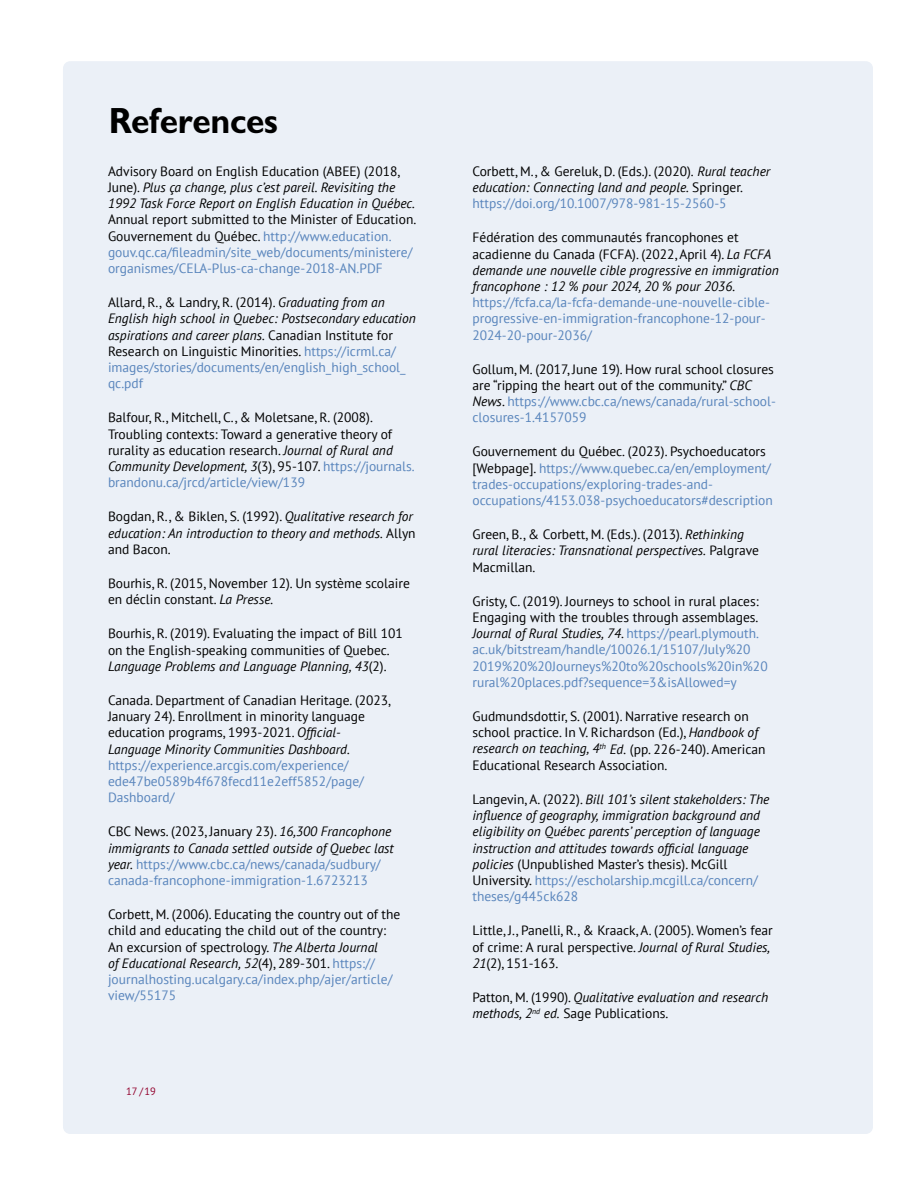
<style>
.page{position:relative;width:918px;height:1188px;background:#fff}
.page>*{position:absolute;margin:0;border:0;box-sizing:border-box;transform-origin:0 0}
.t1{font:700 36px "Gill Sans Display MT Pro";color:#000}
.t2{font:13.5px/16.2px "PT Sans";color:#000}
.t3{font:italic 13.5px/16.2px "PT Sans";color:#000}
.t4{font:13.5px/16.2px "PT Sans";color:#5985bc}
.t5{font:10.5px "PT Sans";color:#92002c}
.s1{font-style:normal}
.s2{color:#000}
.s3{font-style:normal;color:#5985bc}
.s4{font-style:italic}
.s5{color:#5985bc}
.s6{font-style:italic;color:#000}
</style>
<div class="page">
<div style="left:63px;top:61px;width:810px;height:1073px;background:#ebf0f7;border-radius:7px"></div>
<h1 class="t1" style="left:108px;top:99px;width:171px">References</h1>
<p class="t3" style="left:108px;top:163px;width:309px"><span class="s1">Advisory Board on English Education (ABEE) (2018,<br>June).</span> Plus ça change, plus c’est pareil. Revisiting the<br>1992 Task Force Report on English Education in Québec.</p>
<p class="t4" style="left:108px;top:211px;width:310px"><span class="s2">Annual report submitted to the Minister of Education.<br>Gouvernement du Québec.</span> http://www.education. gouv.qc.ca/fileadmin/site_web/documents/ministere/ organismes/CELA-Plus-ca-change-2018-AN.PDF</p>
<p class="t3" style="left:108px;top:294px;width:309px"><span class="s1">Allard, R., &amp; Landry, R. (2014).</span> Graduating from an English high school in Quebec: Postsecondary education aspirations and career plans. <span class="s1">Canadian Institute for Research on Linguistic Minorities.</span> <span class="s3">https://icrml.ca/ images/stories/documents/en/english_high_school_ qc.pdf</span></p>
<p class="t2" style="left:108px;top:409px;width:308px">Balfour, R., Mitchell, C., &amp; Moletsane, R. (2008).<br>Troubling contexts: Toward a generative theory of rurality as education research. <span class="s4">Journal of Rural and Community Development, 3</span>(3), 95-107. <span class="s5">https://journals. brandonu.ca/jrcd/article/view/139</span></p>
<p class="t3" style="left:108px;top:508px;width:309px"><span class="s1">Bogdan, R., &amp; Biklen, S. (1992).</span> Qualitative research for education: An introduction to theory and methods. <span class="s1">Allyn and Bacon.</span></p>
<p class="t2" style="left:108px;top:575px;width:303px">Bourhis, R. (2015, November 12). Un système scolaire en déclin constant. <span class="s4">La Presse.</span></p>
<p class="t2" style="left:108px;top:625px;width:296px">Bourhis, R. (2019). Evaluating the impact of Bill 101 on the English-speaking communities of Quebec.<br><span class="s4">Language Problems and Language Planning, 43</span>(2).</p>
<p class="t2" style="left:108px;top:692px;width:284px">Canada. Department of Canadian Heritage. (2023, January 24). Enrollment in minority language education programs, 1993-2021. <span class="s4">Official-Language Minority Communities Dashboard.</span></p>
<p class="t4" style="left:108px;top:757px;width:258px">https://experience.arcgis.com/experience/ ede47be0589b4f678fecd11e2eff5852/page/<br>Dashboard/</p>
<p class="t4" style="left:108px;top:823px;width:287px"><span class="s2">CBC News. (2023, January 23).</span> <span class="s6">16,300 Francophone immigrants to Canada settled outside of Quebec last year.</span> https://www.cbc.ca/news/canada/sudbury/ canada-francophone-immigration-1.6723213</p>
<p class="t2" style="left:108px;top:906px;width:294px">Corbett, M. (2006). Educating the country out of the child and educating the child out of the country:<br>An excursion of spectrology. <span class="s4">The Alberta Journal<br>of Educational Research, 52</span>(4), 289-301. <span class="s5">https:// journalhosting.ucalgary.ca/index.php/ajer/article/ view/55175</span></p>
<p class="t5" style="left:126px;top:1085px;width:31px">17 /19</p>
<p class="t3" style="left:472px;top:163px;width:299px"><span class="s1">Corbett, M., &amp; Gereluk, D. (Eds.). (2020).</span> Rural teacher education: Connecting land and people. <span class="s1">Springer. </span><span class="s3">https://doi.org/10.1007/978-981-15-2560-5</span></p>
<p class="t3" style="left:472px;top:229px;width:308px"><span class="s1">Fédération des communautés francophones et acadienne du Canada (FCFA). (2022, April 4).</span> La FCFA demande une nouvelle cible progressive en immigration francophone : 12 % pour 2024, 20 % pour 2036.</p>
<p class="t4" style="left:472px;top:294px;width:299px">https://fcfa.ca/la-fcfa-demande-une-nouvelle-cible&shy;progressive-en-immigration-francophone-12-pour-<br>2024-20-pour-2036/</p>
<p class="t2" style="left:472px;top:361px;width:305px">Gollum, M. (2017, June 19). How rural school closures are “ripping the heart out of the community.” <span class="s4">CBC News</span>. <span class="s5">https://www.cbc.ca/news/canada/rural-school&shy;closures-1.4157059</span></p>
<p class="t4" style="left:472px;top:443px;width:302px"><span class="s2">Gouvernement du Québec. (2023). Psychoeducators [Webpage].</span> https://www.quebec.ca/en/employment/ trades-occupations/exploring-trades-and&shy;occupations/4153.038-psychoeducators#description</p>
<p class="t2" style="left:472px;top:526px;width:288px">Green, B., &amp; Corbett, M. (Eds.). (2013). <span class="s4">Rethinking rural literacies: Transnational perspectives.</span> Palgrave<br>Macmillan.</p>
<p class="t4" style="left:472px;top:593px;width:297px"><span class="s2">Gristy, C. (2019). Journeys to school in rural places:<br>Engaging with the troubles through assemblages.<br></span><span class="s6">Journal of Rural Studies, 74</span><span class="s2">.</span> https://pearl.plymouth. ac.uk/bitstream/handle/10026.1/15107/July%20<br>2019%20%20Journeys%20to%20schools%20in%20 rural%20places.pdf?sequence=3&amp;isAllowed=y</p>
<p class="t2" style="left:472px;top:708px;width:295px">Gudmundsdottir, S. (2001). Narrative research on school practice. In V. Richardson (Ed.), <span class="s4">Handbook of research on teaching, 4</span><sup>th</sup> <span class="s4">Ed.</span> (pp. 226-240). American Educational Research Association.</p>
<p class="t3" style="left:472px;top:791px;width:298px"><span class="s1">Langevin, A. (2022).</span> Bill 101’s silent stakeholders: The influence of geography, immigration background and eligibility on Québec parents’ perception of language instruction and attitudes towards official language policies <span class="s1">(Unpublished Master’s thesis). McGill University.</span> <span class="s3">https://escholarship.mcgill.ca/concern/ theses/g445ck628</span></p>
<p class="t2" style="left:472px;top:922px;width:302px">Little, J., Panelli, R., &amp; Kraack, A. (2005). Women’s fear of crime: A rural perspective. <span class="s4">Journal of Rural Studies,<br>21</span>(2), 151-163.</p>
<p class="t3" style="left:472px;top:989px;width:297px"><span class="s1">Patton, M. (1990).</span> Qualitative evaluation and research methods, 2<sup>nd</sup> ed. <span class="s1">Sage Publications.</span></p>
</div>
